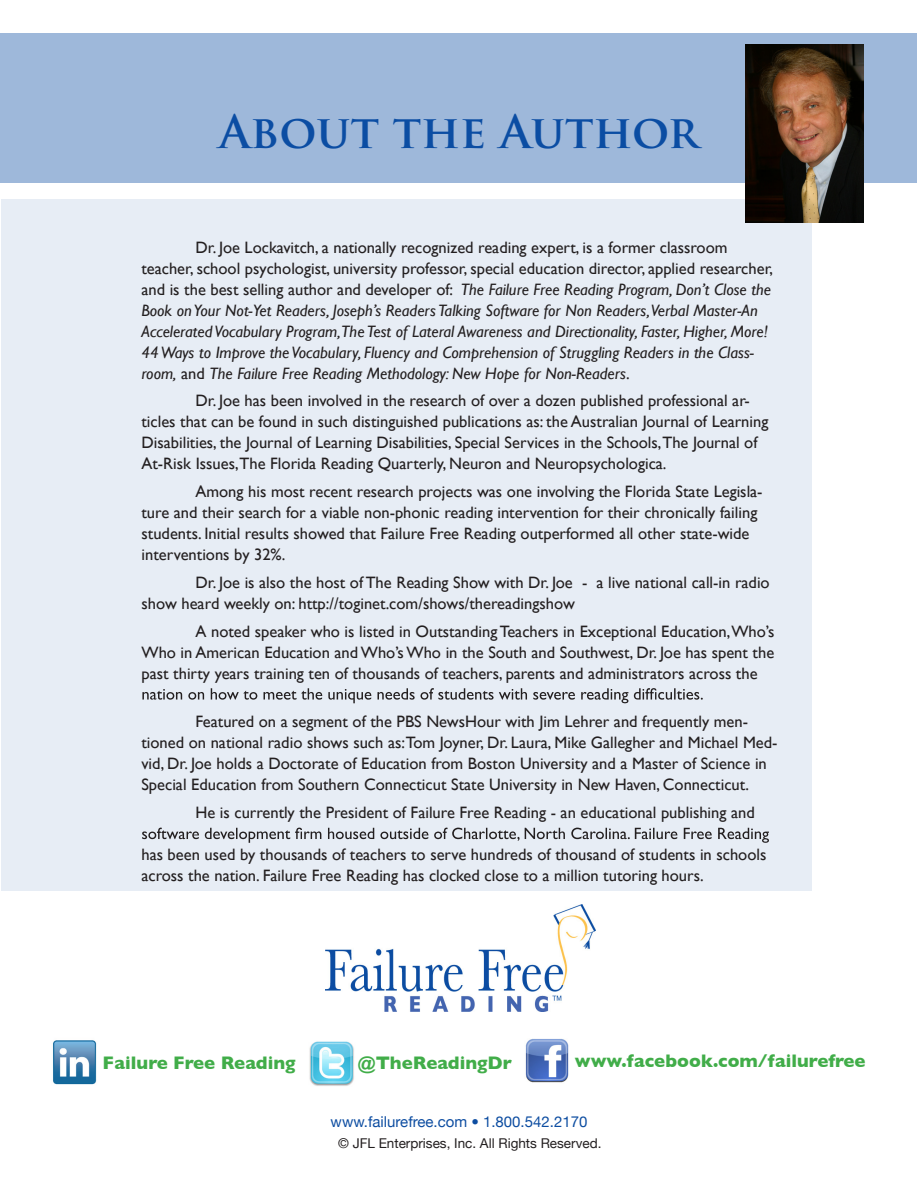
<style>
.page{position:relative;width:918px;height:1188px;background:#fff}
.page>*{position:absolute;margin:0;border:0;box-sizing:border-box;transform-origin:0 0}
.t1{font:700 45px "Trajan Pro";color:#0b4da3}
.t2{font:700 18.6px "Gill Sans";color:#41ad49}
.t3{font:16.5px/21px "Gill Sans";color:#231f20}
.t4{font:italic 16.5px/21px "Gill Sans";color:#231f20}
.t5{font:15px "Helvetica Neue";color:#0d4da1}
.t6{font:13.5px "Helvetica Neue";color:#231f20}
.s1{font-style:normal}
</style>
<div class="page">
<div style="left:1px;top:200px;width:811px;height:691px;background:#e7edf5"></div>
<div style="left:1px;top:33px;width:916px;height:150px;background:#9eb8da"></div>
<svg style="left:142px;top:688px;width:561px;height:15px"></svg>
<svg style="left:142px;top:828px;width:627px;height:15px"></svg>
<img style="left:326px;top:905px;width:270px;height:107px">
<img style="left:525px;top:1039px;width:44px;height:44px">
<img style="left:53px;top:1040px;width:44px;height:45px">
<img style="left:309px;top:1041px;width:45px;height:45px">
<img style="left:745px;top:45px;width:119px;height:178px">
<h1 class="t1" style="left:219px;top:103px;width:481px">About the Author</h1>
<p class="t4" style="left:141px;top:236px;width:633px;text-indent:54px"><span class="s1">Dr. Joe Lockavitch, a nationally recognized reading expert, is a former classroom teacher, school psychologist, university professor, special education director, applied researcher, and is the best selling author and developer of:</span> The Failure Free Reading Program, Don’t Close the Book onYour Not-Yet Readers, Joseph’s Readers Talking Software for Non Readers,Verbal Master-An Accelerated Vocabulary Program,The Test of Lateral Awareness and Directionality, Faster, Higher, More!<br>44Ways to Improve the Vocabulary, Fluency and Comprehension of Struggling Readers in the Class&shy;room, <span class="s1">and</span> The Failure Free Reading Methodology: New Hope for Non-Readers<span class="s1">.</span></p>
<p class="t3" style="left:141px;top:390px;width:628px;text-indent:54px">Dr. Joe has been involved in the research of over a dozen published professional ar&shy;ticles that can be found in such distinguished publications as: the Australian Journal of Learning Disabilities, the Journal of Learning Disabilities, Special Services in the Schools,The Journal of At-Risk Issues,The Florida Reading Quarterly, Neuron and Neuropsychologica.</p>
<p class="t3" style="left:141px;top:481px;width:623px;text-indent:54px">Among his most recent research projects was one involving the Florida State Legisla&shy;ture and their search for a viable non-phonic reading intervention for their chronically failing students. Initial results showed that Failure Free Reading outperformed all other state-wide interventions by 32%.</p>
<p class="t3" style="left:141px;top:572px;width:630px;text-indent:54px">Dr. Joe is also the host ofThe Reading Show with Dr. Joe - a live national call-in radio show heard weekly on: http://toginet.com/shows/thereadingshow</p>
<p class="t3" style="left:142px;top:620px;width:635px;text-align:justify;text-indent:54px">A noted speaker who is listed in Outstanding Teachers in Exceptional Education,Who’s Who in American Education andWho’sWho in the South and Southwest, Dr. Joe has spent the past thirty years training ten of thousands of teachers, parents and administrators across the</p>
<p class="t3" style="left:141px;top:711px;width:638px;text-indent:54px">Featured on a segment of the PBS NewsHour with Jim Lehrer and frequently men&shy;tioned on national radio shows such as:Tom Joyner, Dr. Laura, Mike Gallegher and Michael Med&shy;vid, Dr. Joe holds a Doctorate of Education from Boston University and a Master of Science in Special Education from Southern Connecticut State University in New Haven, Connecticut.</p>
<p class="t3" style="left:195px;top:802px;width:561px">He is currently the President of Failure Free Reading - an educational publishing and</p>
<p class="t3" style="left:141px;top:844px;width:627px">has been used by thousands of teachers to serve hundreds of thousand of students in schools across the nation. Failure Free Reading has clocked close to a million tutoring hours.</p>
<p class="t2" style="left:103px;top:1052px;width:194px">Failure Free Reading</p>
<p class="t2" style="left:358px;top:1052px;width:156px">@TheReadingDr</p>
<p class="t2" style="left:575px;top:1050px;width:292px">www.facebook.com/failurefree</p>
<p class="t5" style="left:331px;top:1113px;width:258px">www.failurefree.com • 1.800.542.2170</p>
<p class="t6" style="left:338px;top:1135px;width:265px">© JFL Enterprises, Inc. All Rights Reserved.</p>
</div>
